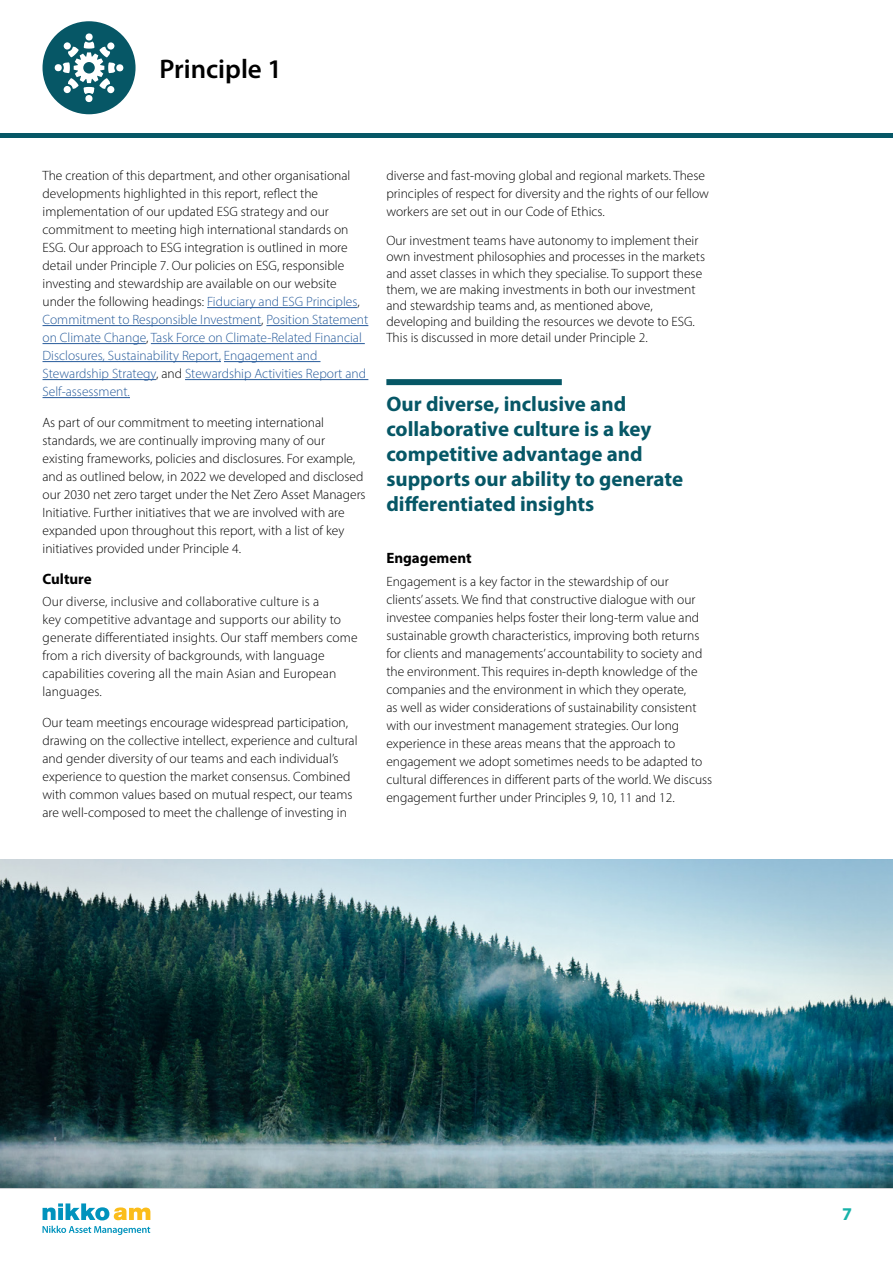
<style>
.page{position:relative;width:893px;height:1263px;background:#fff}
.page>*{position:absolute;margin:0;border:0;box-sizing:border-box;transform-origin:0 0}
.t1{font:600 27px "Myriad Pro";color:#000}
.t2{font:700 21px/25.2px "Myriad Pro";color:#065766}
.t3{font:700 18px "Myriad Pro";color:#17b2a9}
.t4{font:700 15px "Myriad Pro";color:#000}
.t5{font:300 13.5px/18px "Myriad Pro";color:#000}
.s1{color:#275b9b}
</style>
<div class="page">
<hr style="left:0;top:1187px;width:893px;height:2px;background:#cdcdcf">
<div style="left:0;top:133px;width:893px;height:5px;background:#065766"></div>
<div style="left:43px;top:21px;width:93px;height:93px;background:#065766;border-radius:50%"></div>
<svg style="left:55px;top:32px;width:68px;height:71px"></svg>
<svg style="left:43px;top:1203px;width:107px;height:17px"></svg>
<svg style="left:43px;top:1226px;width:107px;height:9px"></svg>
<hr style="left:207px;top:307px;width:150px;height:1px;background:#275b9b">
<hr style="left:43px;top:325px;width:218px;height:1px;background:#275b9b">
<hr style="left:266px;top:325px;width:102px;height:1px;background:#275b9b">
<hr style="left:43px;top:343px;width:103px;height:1px;background:#275b9b">
<hr style="left:151px;top:343px;width:214px;height:1px;background:#275b9b">
<hr style="left:43px;top:361px;width:178px;height:1px;background:#275b9b">
<hr style="left:224px;top:361px;width:96px;height:1px;background:#275b9b">
<hr style="left:43px;top:379px;width:113px;height:1px;background:#275b9b">
<hr style="left:185px;top:379px;width:183px;height:1px;background:#275b9b">
<hr style="left:43px;top:397px;width:87px;height:1px;background:#275b9b">
<div style="left:386px;top:379px;width:176px;height:6px;background:#065766"></div>
<img style="left:0;top:859px;width:893px;height:328px">
<h1 class="t1" style="left:159px;top:52px;width:124px">Principle 1</h1>
<p class="t5" style="left:43px;top:167px;width:327px">The creation of this department, and other organisational developments highlighted in this report, reflect the implementation of our updated ESG strategy and our commitment to meeting high international standards on ESG. Our approach to ESG integration is outlined in more detail under Principle 7. Our policies on ESG, responsible investing and stewardship are available on our website under the following headings: <span class="s1">Fiduciary and ESG Principles</span>, <span class="s1">Commitment to Responsible Investment</span>, <span class="s1">Position Statement on Climate Change</span>, <span class="s1">Task Force on Climate-Related Financial Disclosures, Sustainability Report, Engagement and Stewardship Strategy</span>, and <span class="s1">Stewardship Activities Report and Self-assessment.</span></p>
<p class="t5" style="left:43px;top:413px;width:325px">As part of our commitment to meeting international standards, we are continually improving many of our existing frameworks, policies and disclosures. For example, and as outlined below, in 2022 we developed and disclosed our 2030 net zero target under the Net Zero Asset Managers Initiative. Further initiatives that we are involved with are expanded upon throughout this report, with a list of key initiatives provided under Principle 4.</p>
<p class="t4" style="left:43px;top:569px;width:51px">Culture</p>
<p class="t5" style="left:43px;top:592px;width:317px">Our diverse, inclusive and collaborative culture is a<br>key competitive advantage and supports our ability to generate differentiated insights. Our staff members come from a rich diversity of backgrounds, with language capabilities covering all the main Asian and European languages.</p>
<p class="t5" style="left:43px;top:713px;width:317px">Our team meetings encourage widespread participation, drawing on the collective intellect, experience and cultural and gender diversity of our teams and each individual’s experience to question the market consensus. Combined with common values based on mutual respect, our teams are well-composed to meet the challenge of investing in</p>
<p class="t5" style="left:386px;top:167px;width:324px">diverse and fast-moving global and regional markets. These principles of respect for diversity and the rights of our fellow workers are set out in our Code of Ethics.</p>
<p class="t5" style="left:386px;top:232px;width:320px;line-height:16.2px">Our investment teams have autonomy to implement their own investment philosophies and processes in the markets and asset classes in which they specialise. To support these them, we are making investments in both our investment and stewardship teams and, as mentioned above, developing and building the resources we devote to ESG.<br>This is discussed in more detail under Principle 2.</p>
<h2 class="t2" style="left:386px;top:390px;width:298px">Our diverse, inclusive and collaborative culture is a key competitive advantage and supports our ability to generate differentiated insights</h2>
<p class="t4" style="left:386px;top:549px;width:87px">Engagement</p>
<p class="t5" style="left:386px;top:572px;width:327px">Engagement is a key factor in the stewardship of our<br>clients’ assets. We find that constructive dialogue with our investee companies helps foster their long-term value and sustainable growth characteristics, improving both returns for clients and managements’ accountability to society and the environment. This requires in-depth knowledge of the companies and the environment in which they operate,<br>as well as wider considerations of sustainability consistent with our investment management strategies. Our long experience in these areas means that the approach to engagement we adopt sometimes needs to be adapted to cultural differences in different parts of the world. We discuss engagement further under Principles 9, 10, 11 and 12.</p>
<h3 class="t3" style="left:842px;top:1202px;width:11px">7</h3>
</div>
